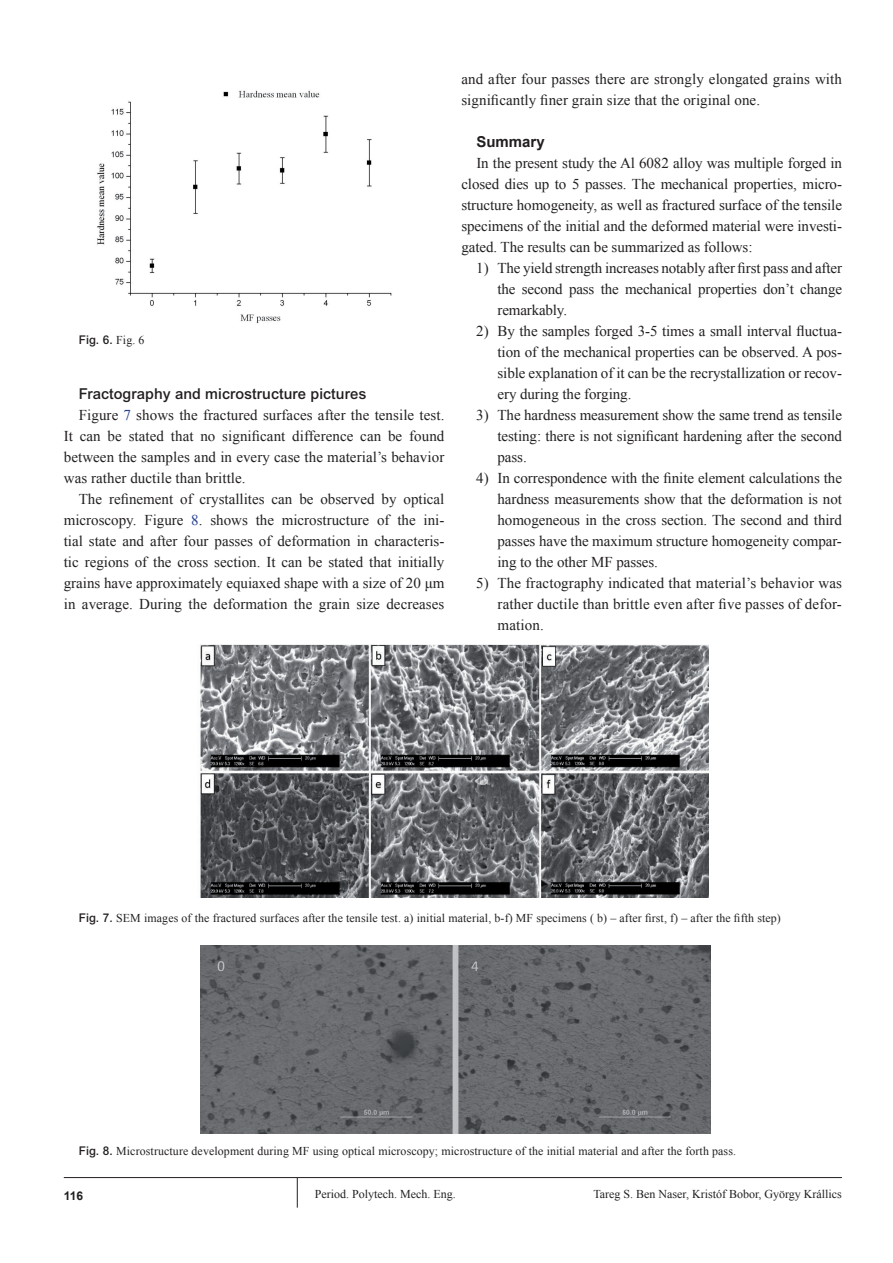
<style>
.page{position:relative;width:893px;height:1263px;background:#fff}
.page>*{position:absolute;margin:0;border:0;box-sizing:border-box;transform-origin:0 0}
.t1{font:15px/21px "Times New Roman";letter-spacing:-.005em;color:#231f20;text-align:justify}
.t2{font:500 15px "Arial MT Std";letter-spacing:.005em;color:#231f20}
.t3{font:700 15px "Arial";color:#231f20}
.t4{font:12px "Times New Roman";letter-spacing:.01em;color:#231f20}
.t5{font:500 12px "Arial MT Std";color:#231f20}
.t6{font:700 12px "Arial";color:#231f20}
.s1{font-family:"Times New Roman";font-weight:400}
.s2{color:#253f8e}
.s3{font-family:"Arial MT Std";font-weight:500}
</style>
<div class="page">
<hr style="left:64px;top:1177px;width:778px;height:1px;background:#231f20">
<svg style="left:297px;top:1178px;width:1px;height:29px"></svg>
<img style="left:97px;top:90px;width:295px;height:233px">
<img style="left:200px;top:644px;width:508px;height:254px">
<img style="left:201px;top:945px;width:510px;height:189px">
<p class="t5" style="left:79px;top:333px;width:67px">Fig. 6. <span class="s1">Fig. 6</span></p>
<p class="t2" style="left:79px;top:385px;width:289px">Fractography and microstructure pictures</p>
<p class="t1" style="left:64px;top:404px;width:382px;text-indent:15px">Figure <span class="s2">7</span> shows the fractured surfaces after the tensile test.<br>It can be stated that no significant difference can be found between the samples and in every case the material’s behavior was rather ductile than brittle.</p>
<p class="t1" style="left:64px;top:488px;width:382px;text-indent:15px">The refinement of crystallites can be observed by optical microscopy. Figure <span class="s2">8</span>. shows the microstructure of the ini&shy;tial state and after four passes of deformation in characteris&shy;tic regions of the cross section. It can be stated that initially grains have approximately equiaxed shape with a size of 20 μm in average. During the deformation the grain size decreases</p>
<p class="t1" style="left:461px;top:68px;width:382px">and after four passes there are strongly elongated grains with significantly finer grain size that the original one.</p>
<p class="t3" style="left:476px;top:132px;width:70px">Summary</p>
<p class="t1" style="left:461px;top:152px;width:382px;text-indent:15px">In the present study the Al 6082 alloy was multiple forged in closed dies up to 5 passes. The mechanical properties, micro&shy;structure homogeneity, as well as fractured surface of the tensile specimens of the initial and the deformed material were investi&shy;gated. The results can be summarized as follows:</p>
<p class="t1" style="left:497px;top:257px;width:346px;text-indent:-21px">1) The yield strength increases notably after first pass and after the second pass the mechanical properties don’t change remarkably.</p>
<p class="t1" style="left:497px;top:320px;width:346px;text-indent:-21px">2) By the samples forged 3-5 times a small interval fluctua&shy;tion of the mechanical properties can be observed. A pos&shy;sible explanation of it can be the recrystallization or recov&shy;ery during the forging.</p>
<p class="t1" style="left:497px;top:404px;width:346px;text-indent:-21px">3) The hardness measurement show the same trend as tensile testing: there is not significant hardening after the second pass.</p>
<p class="t1" style="left:497px;top:467px;width:346px;text-indent:-21px">4) In correspondence with the finite element calculations the hardness measurements show that the deformation is not homogeneous in the cross section. The second and third passes have the maximum structure homogeneity compar&shy;ing to the other MF passes.</p>
<p class="t1" style="left:497px;top:572px;width:346px;text-indent:-21px">5) The fractography indicated that material’s behavior was rather ductile than brittle even after five passes of defor&shy;mation.</p>
<p class="t4" style="left:79px;top:910px;width:704px"><span class="s3">Fig. 7.</span> SEM images of the fractured surfaces after the tensile test. a) initial material, b-f) MF specimens ( b) – after first, f) – after the fifth step)</p>
<p class="t4" style="left:79px;top:1143px;width:659px"><span class="s3">Fig. 8.</span> Microstructure development during MF using optical microscopy; microstructure of the initial material and after the forth pass.</p>
<p class="t6" style="left:64px;top:1187px;width:21px">116</p>
<p class="t4" style="left:315px;top:1186px;width:142px">Period. Polytech. Mech. Eng.</p>
<p class="t4" style="left:593px;top:1186px;width:250px">Tareg S. Ben Naser, Kristóf Bobor, György Krállics</p>
</div>
